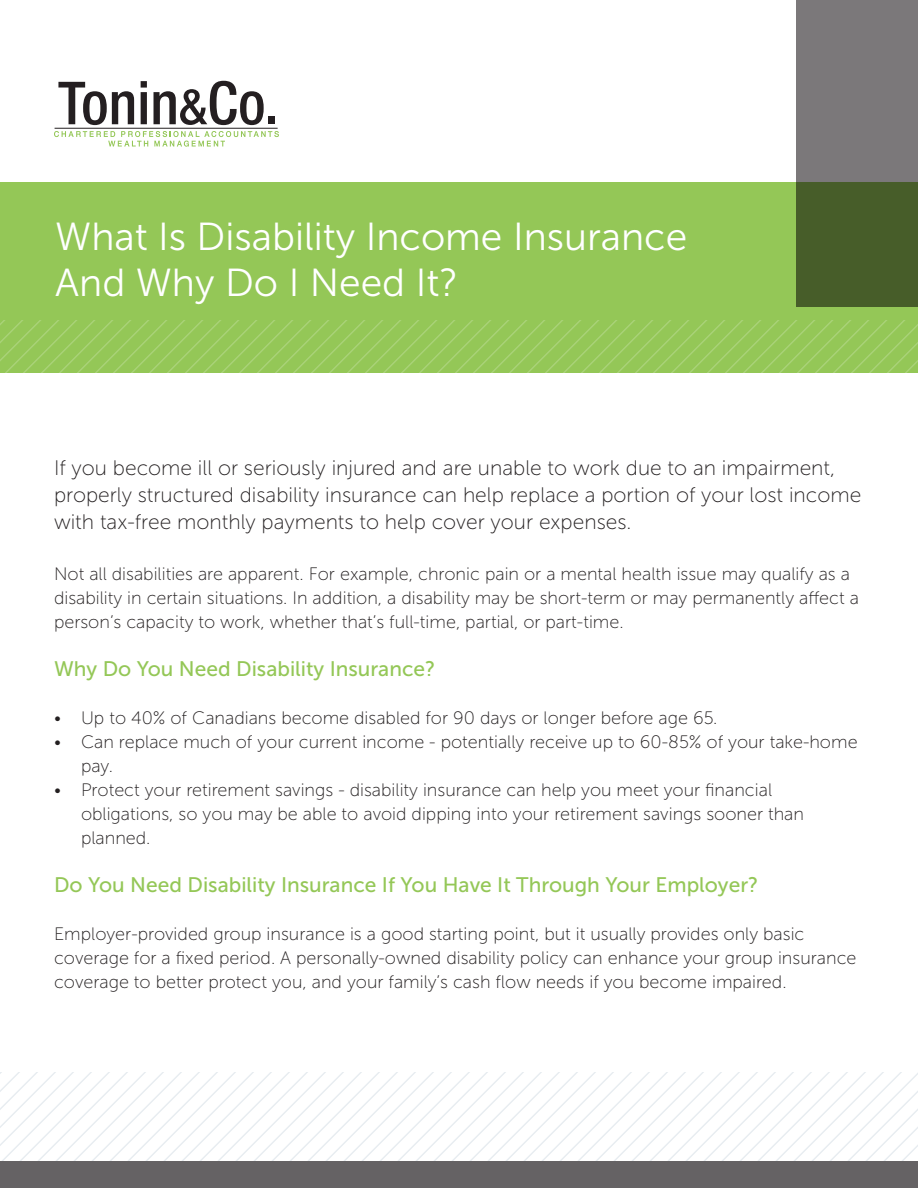
<style>
.page{position:relative;width:918px;height:1188px;background:#fff}
.page>*{position:absolute;margin:0;border:0;box-sizing:border-box;transform-origin:0 0}
.t1{font:39px/46.8px "Museo Sans 300";color:#fff}
.t2{font:21px/27px "Museo Sans 100";color:#231f20}
.t3{font:21px "Museo Sans 500";color:#94c757}
.t4{font:18px/24px "Museo Sans 100";color:#231f20}
</style>
<div class="page">
<div style="left:0;top:1161px;width:918px;height:27px;background:#656264"></div>
<div style="left:0;top:182px;width:918px;height:190px;background:#94c757"></div>
<svg style="left:796px;top:0;width:122px;height:307px;background:#656d59"></svg>
<svg style="left:0;top:321px;width:918px;height:51px"></svg>
<svg style="left:54px;top:131px;width:225px;height:16px"></svg>
<svg style="left:58px;top:82px;width:76px;height:43px"></svg>
<svg style="left:141px;top:81px;width:6px;height:43px"></svg>
<svg style="left:154px;top:81px;width:110px;height:44px"></svg>
<div style="left:268px;top:116px;width:7px;height:8px;background:#241f21"></div>
<hr style="left:55px;top:128px;width:223px;height:1px;background:#241f21">
<svg style="left:0;top:1073px;width:918px;height:88px"></svg>
<p class="t1" style="left:55px;top:213px;width:634px">What Is Disability Income Insurance<br>And Why Do I Need It?</p>
<p class="t2" style="left:54px;top:454px;width:809px">If you become ill or seriously injured and are unable to work due to an impairment, properly structured disability insurance can help replace a portion of your lost income with tax-free monthly payments to help cover your expenses.</p>
<p class="t4" style="left:54px;top:562px;width:807px">Not all disabilities are apparent. For example, chronic pain or a mental health issue may qualify as a disability in certain situations. In addition, a disability may be short-term or may permanently affect a person’s capacity to work, whether that’s full-time, partial, or part-time.</p>
<p class="t3" style="left:54px;top:657px;width:383px">Why Do You Need Disability Insurance?</p>
<p class="t4" style="left:54px;top:706px;width:665px">• Up to 40% of Canadians become disabled for 90 days or longer before age 65.</p>
<p class="t4" style="left:81px;top:730px;width:778px;text-indent:-27px">• Can replace much of your current income - potentially receive up to 60-85% of your take-home pay.</p>
<p class="t4" style="left:81px;top:778px;width:725px;text-indent:-27px">• Protect your retirement savings - disability insurance can help you meet your financial obligations, so you may be able to avoid dipping into your retirement savings sooner than planned.</p>
<p class="t3" style="left:54px;top:873px;width:706px">Do You Need Disability Insurance If You Have It Through Your Employer?</p>
<p class="t4" style="left:54px;top:922px;width:804px">Employer-provided group insurance is a good starting point, but it usually provides only basic coverage for a fixed period. A personally-owned disability policy can enhance your group insurance coverage to better protect you, and your family’s cash flow needs if you become impaired.</p>
</div>
